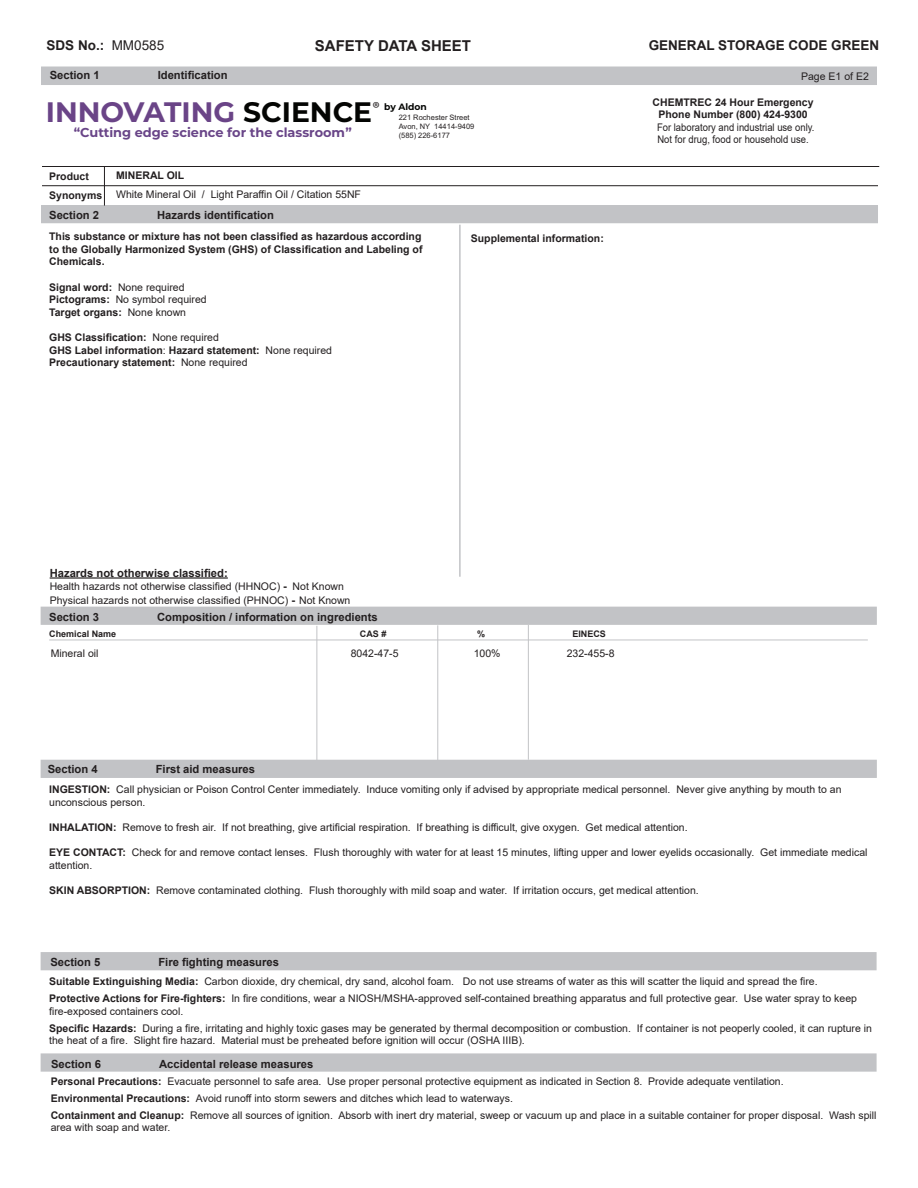
<style>
.page{position:relative;width:918px;height:1188px;background:#fff}
.page>*{position:absolute;margin:0;border:0;box-sizing:border-box;transform-origin:0 0}
.t1{font:700 28.2px "Montserrat";color:#6a4487}
.t2{font:700 15px "Arial";color:#231f20}
.t3{font:700 13.5px "Arial";color:#231f20}
.t4{font:700 12.9px "Montserrat";color:#694588}
.t5{font:700 11.25px "Arial";color:#231f20}
.t6{font:10.5px/17.1px "Arial";color:#231f20}
.t7{font:700 10.5px/12.6px "Arial";color:#231f20;text-align:justify}
.t8{font:10.5px/12.6px "Arial";color:#231f20;text-align:center;scale:.9 1}
.t9{font:700 9.15px "Montserrat";color:#040503}
.t10{font:700 9px "Arial";color:#231f20}
.t11{font:7.5px/9px "Arial";color:#231f20}
.s1{font-weight:400}
.s2{color:#040503}
.s3{font-weight:700}
.s4{font-weight:700;font-size:11.25px}
</style>
<div class="page">
<div style="left:41px;top:952px;width:836px;height:18px;background:#c2c3c6"></div>
<div style="left:41px;top:1053px;width:836px;height:19px;background:#c2c3c6;border:2px solid #c2c3c6"></div>
<div style="left:41px;top:760px;width:836px;height:18px;background:#c2c3c6"></div>
<div style="left:41px;top:205px;width:837px;height:18px;background:#c2c3c6"></div>
<div style="left:41px;top:607px;width:836px;height:18px;background:#c2c3c6"></div>
<hr style="left:437px;top:625px;width:1px;height:135px;background:#c2c3c6">
<hr style="left:49px;top:640px;width:819px;height:1px;background:#c2c3c6">
<hr style="left:316px;top:626px;width:1px;height:134px;background:#c2c3c6">
<hr style="left:528px;top:625px;width:1px;height:135px;background:#c2c3c6">
<hr style="left:104px;top:167px;width:1px;height:39px;background:#231f20">
<div style="left:41px;top:67px;width:836px;height:18px;background:#c2c3c6"></div>
<hr style="left:42px;top:185px;width:836px;height:1px;background:#231f20">
<hr style="left:42px;top:166px;width:837px;height:1px;background:#231f20">
<hr style="left:459px;top:225px;width:2px;height:352px;background:#c2c3c6">
<hr style="left:50px;top:577px;width:178px;height:2px;background:#231f20">
<p class="t3" style="left:47px;top:36px;width:119px">SDS No.: <span class="s1">MM0585</span></p>
<p class="t3" style="left:649px;top:36px;width:232px">GENERAL STORAGE CODE GREEN</p>
<p class="t2" style="left:315px;top:36px;width:158px">SAFETY DATA SHEET</p>
<p class="t5" style="left:50px;top:68px;width:52px">Section 1</p>
<p class="t5" style="left:158px;top:68px;width:72px">Identification</p>
<p class="t1" style="left:46px;top:92px;width:336px">INNOVATING <span class="s2">SCIENCE</span><sup>®</sup></p>
<p class="t4" style="left:74px;top:124px;width:280px">“Cutting edge science for the classroom”</p>
<p class="t9" style="left:384px;top:100px;width:44px">by Aldon</p>
<p class="t11" style="left:399px;top:113px;width:77px">221 Rochester Street<br>Avon, NY 14414-9409 (585) 226-6177</p>
<p class="t7" style="left:49px;top:170px;width:41px">Product</p>
<p class="t7" style="left:49px;top:189px;width:55px">Synonyms</p>
<p class="t6" style="left:116px;top:166px;width:246px;line-height:19.2px"><span class="s3">MINERAL OIL<br></span>White Mineral Oil / Light Paraffin Oil / Citation 55NF</p>
<p class="t5" style="left:49px;top:207px;width:52px">Section 2</p>
<p class="t5" style="left:157px;top:207px;width:118px">Hazards identification</p>
<p class="t7" style="left:49px;top:230px;width:375px">This substance or mixture has not been classified as hazardous according to the Globally Harmonized System (GHS) of Classification and Labeling of Chemicals.</p>
<p class="t6" style="left:49px;top:281px;width:159px;line-height:12.6px"><span class="s3">Signal word:</span> None required<br><span class="s3">Pictograms:</span> No symbol required<br><span class="s3">Target organs:</span> None known</p>
<p class="t7" style="left:49px;top:331px;width:284px;text-align:left">GHS Classification: <span class="s1">None required<br></span>GHS Label information<span class="s1">:</span> Hazard statement: <span class="s1">None required<br></span>Precautionary statement: <span class="s1">None required</span></p>
<p class="t7" style="left:471px;top:233px;width:135px">Supplemental information:</p>
<p class="t6" style="left:801px;top:68px;width:69px">Page E1 of E2</p>
<p class="t8" style="left:653px;top:96px;width:181px"><span class="s3">CHEMTREC 24 Hour Emergency<br>Phone Number (800) 424-9300<br></span>For laboratory and industrial use only.<br>Not for drug, food or household use.</p>
<p class="t5" style="left:50px;top:565px;width:180px">Hazards not otherwise classified:</p>
<p class="t6" style="left:50px;top:580px;width:302px;line-height:13.5px">Health hazards not otherwise classified (HHNOC) <span class="s4">-<br></span>Physical hazards not otherwise classified (PHNOC) <span class="s4">-</span> Not Known</p>
<p class="t6" style="left:293px;top:578px;width:53px">Not Known</p>
<p class="t5" style="left:49px;top:609px;width:52px">Section 3</p>
<p class="t5" style="left:157px;top:609px;width:222px">Composition / information on ingredients</p>
<p class="t10" style="left:49px;top:627px;width:69px">Chemical Name</p>
<p class="t10" style="left:360px;top:627px;width:28px">CAS #</p>
<p class="t10" style="left:477px;top:627px;width:10px">%</p>
<p class="t10" style="left:572px;top:627px;width:35px">EINECS</p>
<p class="t6" style="left:51px;top:645px;width:49px">Mineral oil</p>
<p class="t6" style="left:351px;top:645px;width:49px">8042-47-5</p>
<p class="t6" style="left:474px;top:645px;width:28px">100%</p>
<p class="t6" style="left:567px;top:645px;width:49px">232-455-8</p>
<p class="t5" style="left:48px;top:761px;width:52px">Section 4</p>
<p class="t5" style="left:156px;top:761px;width:101px">First aid measures</p>
<p class="t6" style="left:49px;top:783px;width:794px;line-height:12.6px"><span class="s3">INGESTION:</span> Call physician or Poison Control Center immediately. Induce vomiting only if advised by appropriate medical personnel. Never give anything by mouth to an unconscious person.</p>
<p class="t6" style="left:49px;top:819px;width:640px"><span class="s3">INHALATION:</span> Remove to fresh air. If not breathing, give artificial respiration. If breathing is difficult, give oxygen. Get medical attention.</p>
<p class="t6" style="left:49px;top:846px;width:820px;line-height:12.6px"><span class="s3">EYE CONTACT:</span> Check for and remove contact lenses. Flush thoroughly with water for at least 15 minutes, lifting upper and lower eyelids occasionally. Get immediate medical attention.</p>
<p class="t6" style="left:49px;top:882px;width:651px"><span class="s3">SKIN ABSORPTION:</span> Remove contaminated clothing. Flush thoroughly with mild soap and water. If irritation occurs, get medical attention.</p>
<p class="t5" style="left:50px;top:954px;width:52px">Section 5</p>
<p class="t5" style="left:158px;top:954px;width:122px">Fire fighting measures</p>
<p class="t6" style="left:49px;top:973px;width:809px"><span class="s3">Suitable Extinguishing Media:</span> Carbon dioxide, dry chemical, dry sand, alcohol foam. Do not use streams of water as this will scatter the liquid and spread the fire.<br><span class="s3">Protective Actions for Fire-fighters:</span> In fire conditions, wear a NIOSH/MSHA-approved self-contained breathing apparatus and full protective gear. Use water spray to keep</p>
<p class="t6" style="left:49px;top:1002px;width:824px">fire-exposed containers cool.<br><span class="s3">Specific Hazards:</span> During a fire, irritating and highly toxic gases may be generated by thermal decomposition or combustion. If container is not peoperly cooled, it can rupture in</p>
<p class="t6" style="left:49px;top:1032px;width:477px">the heat of a fire. Slight fire hazard. Material must be preheated before ignition will occur (OSHA IIIB).</p>
<p class="t5" style="left:51px;top:1056px;width:52px">Section 6</p>
<p class="t5" style="left:159px;top:1056px;width:156px">Accidental release measures</p>
<p class="t6" style="left:51px;top:1072px;width:827px"><span class="s3">Personal Precautions:</span> Evacuate personnel to safe area. Use proper personal protective equipment as indicated in Section 8. Provide adequate ventilation.<br><span class="s3">Environmental Precautions:</span> Avoid runoff into storm sewers and ditches which lead to waterways.<br><span class="s3">Containment and Cleanup:</span> Remove all sources of ignition. Absorb with inert dry material, sweep or vacuum up and place in a suitable container for proper disposal. Wash spill</p>
<p class="t6" style="left:51px;top:1119px;width:121px">area with soap and water.</p>
</div>
